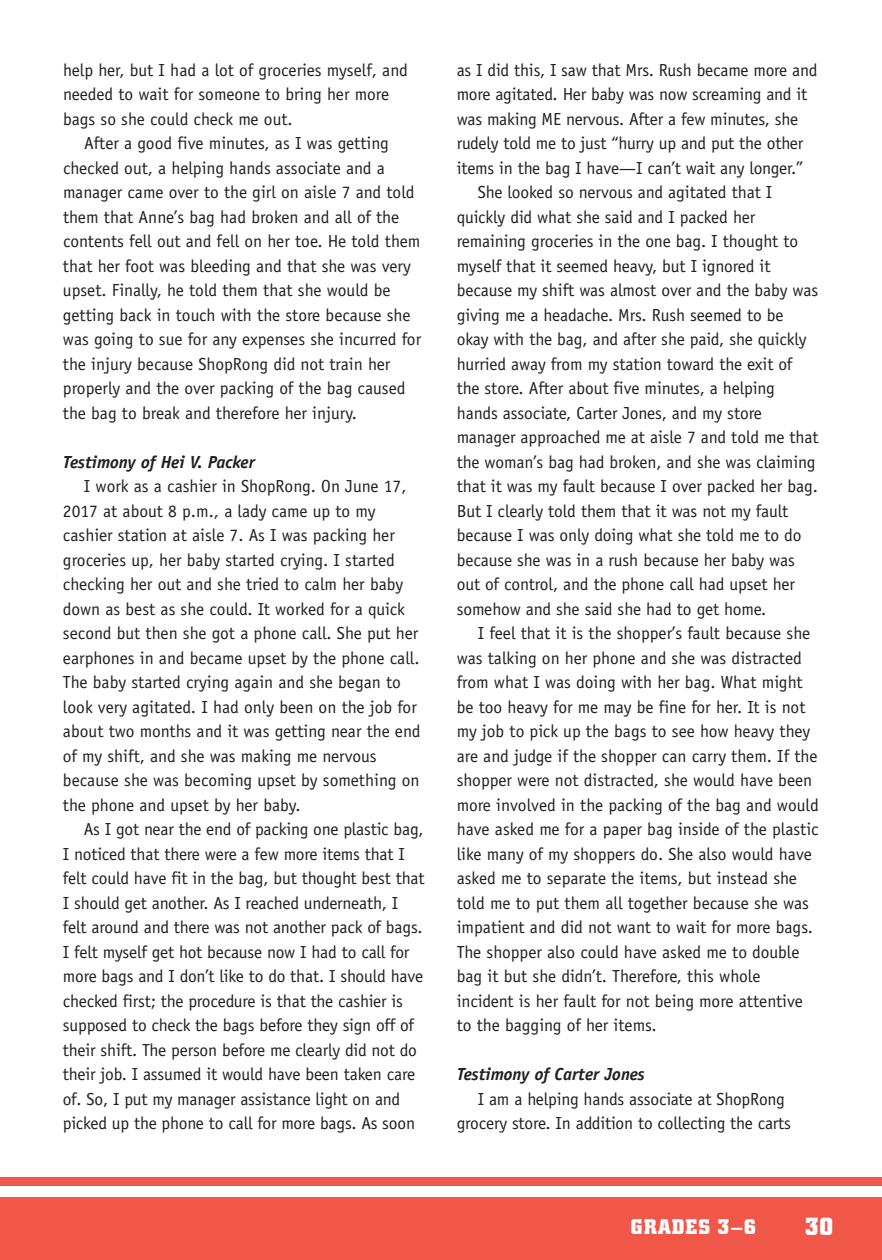
<style>
.page{position:relative;width:882px;height:1260px;background:#fff}
.page>*{position:absolute;margin:0;border:0;box-sizing:border-box;transform-origin:0 0}
.t1{font:700 24.5px "City";color:#fff}
.t2{font:700 21px "City";letter-spacing:.06em;color:#fff}
.t3{font:17.5px/24.5px "Officina Sans";letter-spacing:-.005em;color:#231f20}
.t4{font:italic 700 17.5px "Officina Sans";color:#231f20}
</style>
<div class="page">
<div style="left:0;top:1197px;width:882px;height:63px;background:#f05749"></div>
<div style="left:0;top:1177px;width:882px;height:8px;background:#f05749"></div>
<p class="t3" style="left:63px;top:59px;width:346px">help her, but I had a lot of groceries myself, and needed to wait for someone to bring her more bags so she could check me out.</p>
<p class="t3" style="left:63px;top:132px;width:360px;text-indent:21px">After a good five minutes, as I was getting checked out, a helping hands associate and a manager came over to the girl on aisle 7 and told them that Anne’s bag had broken and all of the contents fell out and fell on her toe. He told them that her foot was bleeding and that she was very upset. Finally, he told them that she would be getting back in touch with the store because she was going to sue for any expenses she incurred for the injury because ShopRong did not train her properly and the over packing of the bag caused the bag to break and therefore her injury.</p>
<p class="t4" style="left:63px;top:455px;width:193px">Testimony of Hei V. Packer</p>
<p class="t3" style="left:63px;top:475px;width:359px;text-indent:21px">I work as a cashier in ShopRong. On June 17, 2017 at about 8 p.m., a lady came up to my cashier station at aisle 7. As I was packing her groceries up, her baby started crying. I started checking her out and she tried to calm her baby down as best as she could. It worked for a quick second but then she got a phone call. She put her earphones in and became upset by the phone call.<br>The baby started crying again and she began to look very agitated. I had only been on the job for about two months and it was getting near the end of my shift, and she was making me nervous because she was becoming upset by something on the phone and upset by her baby.</p>
<p class="t3" style="left:63px;top:818px;width:363px;text-indent:21px">As I got near the end of packing one plastic bag, I noticed that there were a few more items that I felt could have fit in the bag, but thought best that I should get another. As I reached underneath, I felt around and there was not another pack of bags.<br>I felt myself get hot because now I had to call for more bags and I don’t like to do that. I should have checked first; the procedure is that the cashier is supposed to check the bags before they sign off of their shift. The person before me clearly did not do their job. I assumed it would have been taken care of. So, I put my manager assistance light on and picked up the phone to call for more bags. As soon</p>
<p class="t3" style="left:457px;top:59px;width:362px">as I did this, I saw that Mrs. Rush became more and</p>
<p class="t3" style="left:457px;top:83px;width:352px">more agitated. Her baby was now screaming and it</p>
<p class="t3" style="left:457px;top:108px;width:343px">was making ME nervous. After a few minutes, she</p>
<p class="t3" style="left:457px;top:132px;width:348px">rudely told me to just “hurry up and put the other</p>
<p class="t3" style="left:457px;top:157px;width:348px">items in the bag I have—I can’t wait any longer.”</p>
<p class="t3" style="left:478px;top:181px;width:296px">She looked so nervous and agitated that I</p>
<p class="t3" style="left:457px;top:206px;width:300px">quickly did what she said and I packed her</p>
<p class="t3" style="left:457px;top:230px;width:343px">remaining groceries in the one bag. I thought to</p>
<p class="t3" style="left:457px;top:255px;width:315px">myself that it seemed heavy, but I ignored it</p>
<p class="t3" style="left:457px;top:279px;width:363px">because my shift was almost over and the baby was</p>
<p class="t3" style="left:457px;top:304px;width:328px">giving me a headache. Mrs. Rush seemed to be</p>
<p class="t3" style="left:457px;top:328px;width:352px">okay with the bag, and after she paid, she quickly</p>
<p class="t3" style="left:457px;top:353px;width:337px">hurried away from my station toward the exit of</p>
<p class="t3" style="left:457px;top:377px;width:320px">the store. After about five minutes, a helping</p>
<p class="t3" style="left:457px;top:402px;width:307px">hands associate, Carter Jones, and my store</p>
<p class="t3" style="left:457px;top:426px;width:364px">manager approached me at aisle 7 and told me that</p>
<p class="t3" style="left:457px;top:451px;width:360px">the woman’s bag had broken, and she was claiming</p>
<p class="t3" style="left:457px;top:475px;width:363px">that it was my fault because I over packed her bag.</p>
<p class="t3" style="left:457px;top:500px;width:333px">But I clearly told them that it was not my fault</p>
<p class="t3" style="left:457px;top:524px;width:346px">because I was only doing what she told me to do</p>
<p class="t3" style="left:457px;top:549px;width:340px">because she was in a rush because her baby was</p>
<p class="t3" style="left:457px;top:573px;width:340px">out of control, and the phone call had upset her</p>
<p class="t3" style="left:457px;top:598px;width:311px">somehow and she said she had to get home.</p>
<p class="t3" style="left:478px;top:622px;width:334px">I feel that it is the shopper’s fault because she</p>
<p class="t3" style="left:457px;top:647px;width:347px">was talking on her phone and she was distracted</p>
<p class="t3" style="left:457px;top:671px;width:347px">from what I was doing with her bag. What might</p>
<p class="t3" style="left:457px;top:696px;width:350px">be too heavy for me may be fine for her. It is not</p>
<p class="t3" style="left:457px;top:720px;width:355px">my job to pick up the bags to see how heavy they</p>
<p class="t3" style="left:457px;top:745px;width:362px">are and judge if the shopper can carry them. If the</p>
<p class="t3" style="left:457px;top:769px;width:357px">shopper were not distracted, she would have been</p>
<p class="t3" style="left:457px;top:794px;width:364px">more involved in the packing of the bag and would</p>
<p class="t3" style="left:457px;top:818px;width:363px">have asked me for a paper bag inside of the plastic</p>
<p class="t3" style="left:457px;top:843px;width:357px">like many of my shoppers do. She also would have</p>
<p class="t3" style="left:457px;top:867px;width:342px">asked me to separate the items, but instead she</p>
<p class="t3" style="left:457px;top:892px;width:354px">told me to put them all together because she was</p>
<p class="t3" style="left:457px;top:916px;width:358px">impatient and did not want to wait for more bags.</p>
<p class="t3" style="left:457px;top:941px;width:344px">The shopper also could have asked me to double</p>
<p class="t3" style="left:457px;top:965px;width:305px">bag it but she didn’t. Therefore, this whole</p>
<p class="t3" style="left:457px;top:990px;width:348px">incident is her fault for not being more attentive</p>
<p class="t3" style="left:457px;top:1014px;width:202px">to the bagging of her items.</p>
<p class="t4" style="left:457px;top:1068px;width:190px">Testimony of Carter Jones</p>
<p class="t3" style="left:457px;top:1088px;width:336px;text-indent:21px">I am a helping hands associate at ShopRong grocery store. In addition to collecting the carts</p>
<p class="t2" style="left:631px;top:1219px;width:127px">GRADES 3–6</p>
<h1 class="t1" style="left:805px;top:1218px;width:30px">30</h1>
</div>
